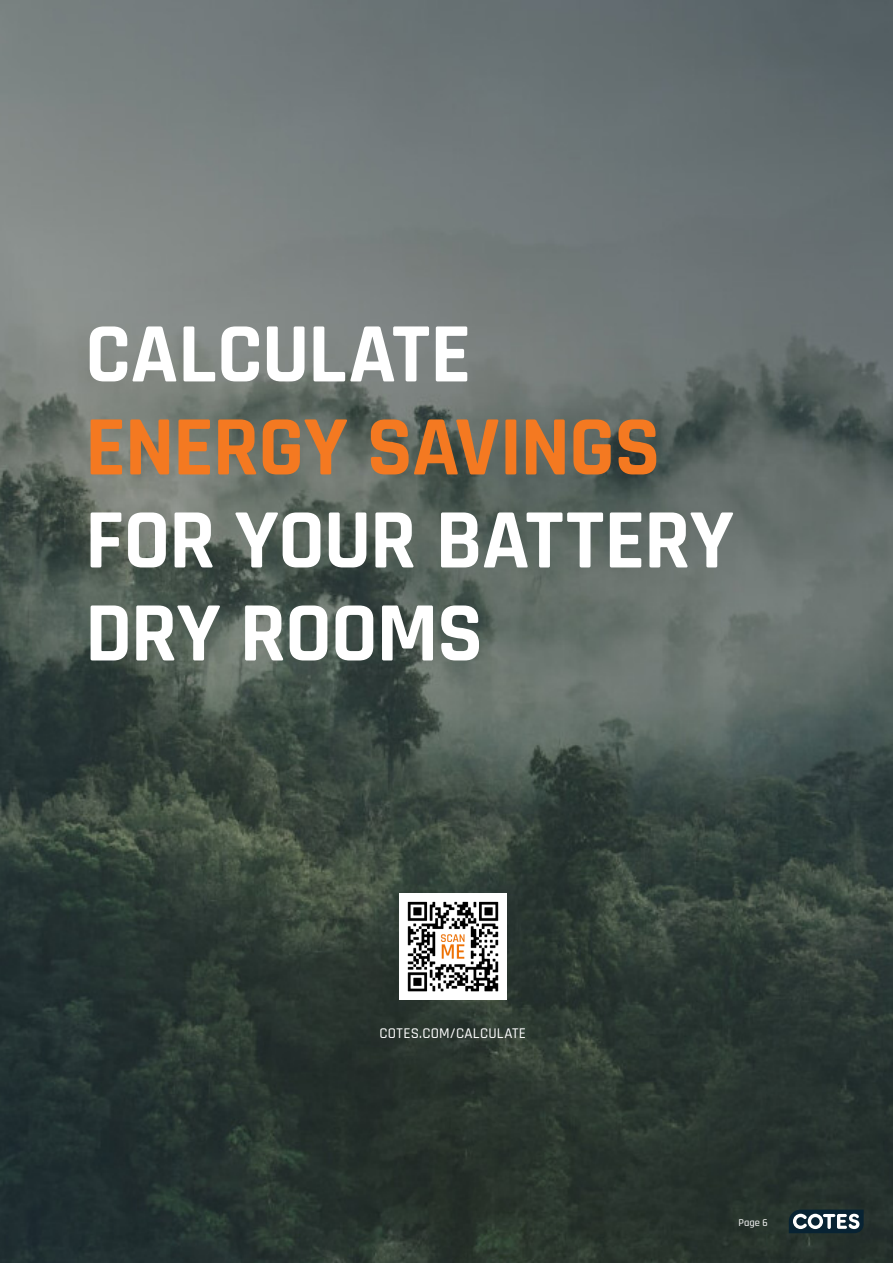
<style>
.page{position:relative;width:893px;height:1263px;background:#fff}
.page>*{position:absolute;margin:0;border:0;box-sizing:border-box;transform-origin:0 0}
.t1{font:700 85.5px/93px "Rajdhani";letter-spacing:-.015em;color:#fff}
.t2{font:500 15px "Rajdhani";letter-spacing:.02em;color:#fff}
.t3{font:500 10.5px "Rajdhani";color:#fff}
.s1{color:#f47921}
</style>
<div class="page">
<img style="left:0;top:0;width:893px;height:1263px">
<img style="left:400px;top:893px;width:106px;height:107px">
<svg style="left:789px;top:1209px;width:75px;height:24px"></svg>
<p class="t1" style="left:85px;top:310px;width:650px">CALCULATE<br><span class="s1">ENERGY SAVINGS<br></span>FOR YOUR BATTERY<br>DRY ROOMS</p>
<p class="t2" style="left:380px;top:1025px;width:148px">COTES.COM/CALCULATE</p>
<p class="t3" style="left:738px;top:1217px;width:31px">Page 6</p>
</div>
